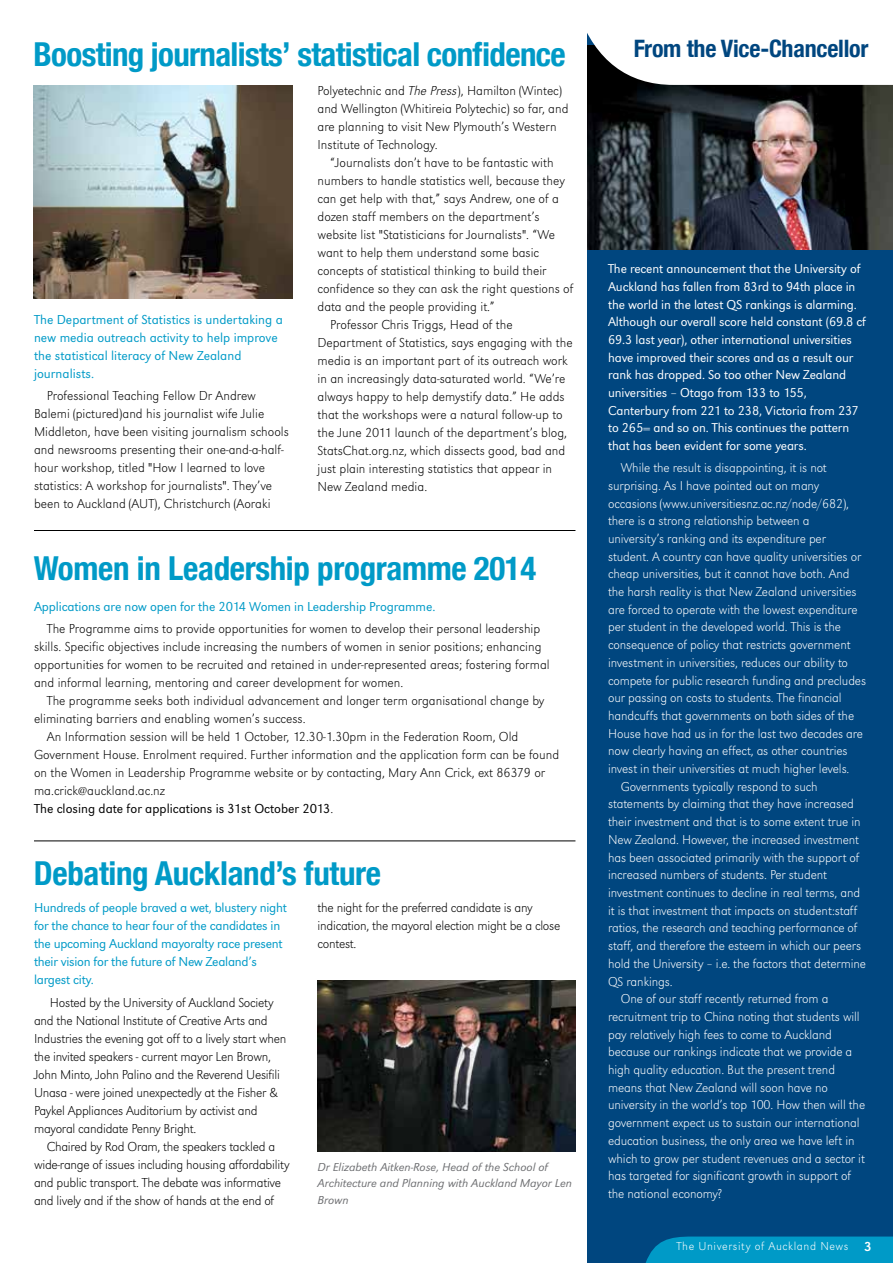
<style>
.page{position:relative;width:893px;height:1263px;background:#fff}
.page>*{position:absolute;margin:0;border:0;box-sizing:border-box;transform-origin:0 0}
.article_heading_big{font:700 condensed 33px "Helvetica Neue";letter-spacing:-.01em;color:#009ac7}
.article_heading_medi{font:700 condensed 24px "Helvetica Neue";letter-spacing:-.01em;color:#00467f}
.Bodycopy_9_12{font:13.5px/18px "Grot Macron Extra Lt";color:#000}
.Bodycopy_9_12-2{font:13.5px/18px "Grot Macron Extra Lt";letter-spacing:-.02em;color:#000}
.Body_copy_faculty_co{font:300 13.5px/18px "Grot Macron";letter-spacing:-.01em;color:#009ac7}
.Bodycopy_9_12-3{font:300 13.5px "Grot Macron";color:#000}
.t1{font:13.5px "Grot Macron Reg";color:#fff}
.Bodycopy_9_12-4{font:13.35px/17.7px "Grot Macron Extra Lt";letter-spacing:-.01em;color:#fff}
.Body_copy_faculty_co-2{font:300 13.35px/17.7px "Grot Macron";letter-spacing:-.01em;color:#fff}
.Continued{font:12px/16.5px "Grot Macron Light Ita";color:#6d6e71}
.t2{font:12px "Grot Macron Extra Lt";letter-spacing:.05em;color:#fff}
.s1{font-family:"Grot Macron Extra Lt Ita"}
.s2{font-family:"Grot Macron Extra Lt";font-weight:400}
</style>
<div class="page">
<div style="left:587px;top:0;width:306px;height:1263px;background:#00467f"></div>
<svg style="left:645px;top:1236px;width:248px;height:27px;background:#0094c2"></svg>
<img style="left:587px;top:85px;width:306px;height:164px">
<div style="left:587px;top:0;width:306px;height:85px;background:#fff"></div>
<hr style="left:34px;top:840px;width:541px;height:1px;background:#000">
<hr style="left:34px;top:530px;width:541px;height:1px;background:#000">
<img style="left:34px;top:85px;width:258px;height:214px">
<img style="left:318px;top:980px;width:258px;height:171px">
<p class="article_heading_big" style="left:34px;top:27px;width:534px">Boosting journalists’ statistical confidence</p>
<p class="Body_copy_faculty_co" style="left:34px;top:311px;width:250px">The Department of Statistics is undertaking a new media outreach activity to help improve the statistical literacy of New Zealand journalists.</p>
<p class="Bodycopy_9_12" style="left:34px;top:387px;width:256px;text-indent:13px">Professional Teaching Fellow Dr Andrew Balemi (pictured)and his journalist wife Julie Middleton, have been visiting journalism schools and newsrooms presenting their one-and-a-half&shy;hour workshop, titled "How I learned to love statistics: A workshop for journalists". They’ve been to Auckland (AUT), Christchurch (Aoraki</p>
<p class="Bodycopy_9_12" style="left:317px;top:81px;width:253px">Polyetechnic and <span class="s1">The Press</span>), Hamilton (Wintec) and Wellington (Whitireia Polytechic) so far, and are planning to visit New Plymouth’s Western Institute of Technology.</p>
<p class="Bodycopy_9_12" style="left:317px;top:153px;width:257px;text-indent:13px">“Journalists don’t have to be fantastic with numbers to handle statistics well, because they can get help with that,” says Andrew, one of a dozen staff members on the department’s website list "Statisticians for Journalists". “We want to help them understand some basic concepts of statistical thinking to build their confidence so they can ask the right questions of data and the people providing it.”</p>
<p class="Bodycopy_9_12" style="left:317px;top:315px;width:257px;text-indent:13px">Professor Chris Triggs, Head of the Department of Statistics, says engaging with the media is an important part of its outreach work in an increasingly data-saturated world. “We’re always happy to help demystify data.” He adds that the workshops were a natural follow-up to the June 2011 launch of the department’s blog, StatsChat.org.nz, which dissects good, bad and just plain interesting statistics that appear in New Zealand media.</p>
<p class="article_heading_big" style="left:34px;top:541px;width:504px">Women in Leadership programme 2014</p>
<p class="Body_copy_faculty_co" style="left:34px;top:597px;width:403px">Applications are now open for the 2014 Women in Leadership Programme.</p>
<p class="Bodycopy_9_12" style="left:34px;top:619px;width:517px;text-indent:13px">The Programme aims to provide opportunities for women to develop their personal leadership skills. Specific objectives include increasing the numbers of women in senior positions; enhancing opportunities for women to be recruited and retained in under-represented areas; fostering formal and informal learning, mentoring and career development for women.</p>
<p class="Bodycopy_9_12" style="left:34px;top:691px;width:512px;text-indent:13px">The programme seeks both individual advancement and longer term organisational change by eliminating barriers and enabling women’s success.</p>
<p class="Bodycopy_9_12" style="left:34px;top:727px;width:527px;text-indent:13px">An Information session will be held 1 October, 12.30-1.30pm in the Federation Room, Old Government House. Enrolment required. Further information and the application form can be found on the Women in Leadership Programme website or by contacting, Mary Ann Crick, ext 86379 or ma.crick@auckland.ac.nz</p>
<p class="Bodycopy_9_12-3" style="left:34px;top:801px;width:301px">The closing date for applications is 31st October 2013<span class="s2">.</span></p>
<p class="article_heading_big" style="left:34px;top:846px;width:349px">Debating Auckland’s future</p>
<p class="Body_copy_faculty_co" style="left:34px;top:899px;width:254px">Hundreds of people braved a wet, blustery night for the chance to hear four of the candidates in the upcoming Auckland mayoralty race present their vision for the future of New Zealand’s largest city.</p>
<p class="Bodycopy_9_12-2" style="left:34px;top:993px;width:254px;text-indent:16px">Hosted by the University of Auckland Society and the National Institute of Creative Arts and Industries the evening got off to a lively start when the invited speakers - current mayor Len Brown, John Minto, John Palino and the Reverend Uesifili Unasa - were joined unexpectedly at the Fisher &amp; Paykel Appliances Auditorium by activist and mayoral candidate Penny Bright.</p>
<p class="Bodycopy_9_12-2" style="left:34px;top:1137px;width:257px;text-indent:13px">Chaired by Rod Oram, the speakers tackled a wide-range of issues including housing affordability and public transport. The debate was informative and lively and if the show of hands at the end of</p>
<p class="Bodycopy_9_12-2" style="left:318px;top:899px;width:244px">the night for the preferred candidate is any indication, the mayoral election might be a close contest.</p>
<p class="Continued" style="left:318px;top:1158px;width:256px">Dr Elizabeth Aitken-Rose, Head of the School of<br>Architecture and Planning with Auckland Mayor Len<br>Brown</p>
<p class="article_heading_medi" style="left:634px;top:29px;width:236px">From the Vice-Chancellor</p>
<p class="Body_copy_faculty_co-2" style="left:608px;top:260px;width:259px">The recent announcement that the University of Auckland has fallen from 83rd to 94th place in the world in the latest QS rankings is alarming.<br>Although our overall score held constant (69.8 cf 69.3 last year), other international universities have improved their scores and as a result our rank has dropped. So too other New Zealand universities – Otago from 133 to 155, Canterbury from 221 to 238, Victoria from 237 to 265= and so on. This continues the pattern that has been evident for some years.</p>
<p class="Bodycopy_9_12-4" style="left:608px;top:459px;width:259px;text-indent:13px">While the result is disappointing, it is not surprising. As I have pointed out on many occasions (www.universitiesnz.ac.nz/node/682), there is a strong relationship between a university’s ranking and its expenditure per student. A country can have quality universities or cheap universities, but it cannot have both. And the harsh reality is that New Zealand universities are forced to operate with the lowest expenditure per student in the developed world. This is the consequence of policy that restricts government investment in universities, reduces our ability to compete for public research funding and precludes our passing on costs to students. The financial handcuffs that governments on both sides of the House have had us in for the last two decades are now clearly having an effect, as other countries invest in their universities at much higher levels.</p>
<p class="Bodycopy_9_12-4" style="left:608px;top:778px;width:259px;text-indent:13px">Governments typically respond to such statements by claiming that they have increased their investment and that is to some extent true in New Zealand. However, the increased investment has been associated primarily with the support of increased numbers of students. Per student investment continues to decline in real terms, and it is that investment that impacts on student:staff ratios, the research and teaching performance of staff, and therefore the esteem in which our peers hold the University – i.e. the factors that determine QS rankings.</p>
<p class="Bodycopy_9_12-4" style="left:608px;top:990px;width:259px;text-indent:13px">One of our staff recently returned from a recruitment trip to China noting that students will pay relatively high fees to come to Auckland because our rankings indicate that we provide a high quality education. But the present trend means that New Zealand will soon have no university in the world’s top 100. How then will the government expect us to sustain our international education business, the only area we have left in which to grow per student revenues and a sector it has targeted for significant growth in support of the national economy?</p>
<p class="t2" style="left:676px;top:1239px;width:173px">The University of Auckland News</p>
<p class="t1" style="left:864px;top:1239px;width:9px">3</p>
</div>
